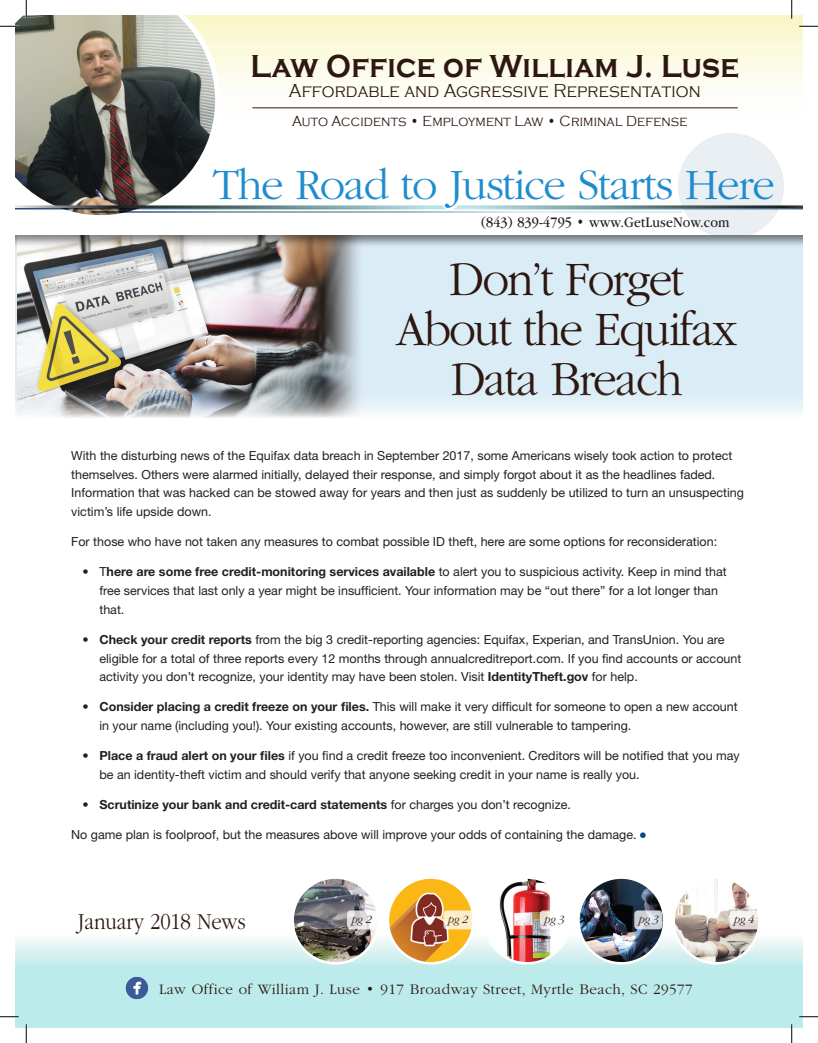
<style>
.page{position:relative;width:818px;height:1043px;background:#fff}
.page>*{position:absolute;margin:0;border:0;box-sizing:border-box;transform-origin:0 0}
.t1{font:300 50px/50px "ITC Garamond Std";letter-spacing:-.04em;color:#2d1710;text-align:center;scale:.95 1}
.t2{font:300 45px "ITC Garamond Std";letter-spacing:-.03em;color:#1f8dcd}
.t3{font:700 32.75px "Copperplate Gothic";letter-spacing:.01em;color:#2d1710;scale:.89 1}
.t4{font:300 23.75px "ITC Garamond Std";letter-spacing:-.01em;color:#2d1710;scale:.87 1}
.t5{font:300 19.25px "Copperplate Gothic";letter-spacing:.01em;color:#2d1710;scale:.89 1}
.t6{font:15.12px "ITC Garamond Std";letter-spacing:.01em;color:#231f20;scale:.88 1}
.t7{font:300 15px "ITC Garamond Std";letter-spacing:.03em;color:#2d1710}
.t8{font:300 15px "Copperplate Gothic";letter-spacing:.01em;color:#2d1710;scale:.89 1}
.t9{font:12.5px/18.8px "Helvetica Neue LT Std";color:#231f20}
.t10{font:700 12.5px "Helvetica Neue LT Std";color:#231f20}
.t11{font:italic 300 11.5px "ITC Garamond Std";letter-spacing:.01em;color:#2d1710}
.s1{font-weight:700}
.s2{font-weight:400}
</style>
<div class="page">
<div style="left:15px;top:15px;width:787px;height:103px;background:linear-gradient(to bottom,#f9f6c7,#fff)"></div>
<div style="left:678px;top:134px;width:105px;height:104px;background:#eaeff4;border-radius:50%"></div>
<img style="left:15px;top:15px;width:205px;height:201px">
<svg style="left:15px;top:205px;width:787px;height:8px"></svg>
<div style="left:15px;top:235px;width:787px;height:190px;background:#231f20;opacity:.57"></div>
<svg style="left:15px;top:939px;width:787px;height:89px;background:#c2ecec"></svg>
<svg style="left:640px;top:832px;width:5px;height:6px"></svg>
<svg style="left:15px;top:384px;width:787px;height:41px"></svg>
<img style="left:292px;top:877px;width:86px;height:86px;border-radius:43px">
<div style="left:291px;top:876px;width:88px;height:88px;border:2px solid #fff;border-radius:50%"></div>
<svg style="left:347px;top:910px;width:32px;height:19px"></svg>
<img style="left:578px;top:877px;width:86px;height:86px;border-radius:43px">
<div style="left:577px;top:876px;width:88px;height:88px;border:2px solid #fff;border-radius:50%"></div>
<svg style="left:634px;top:910px;width:28px;height:19px"></svg>
<img style="left:484px;top:877px;width:86px;height:86px;border-radius:43px">
<div style="left:483px;top:876px;width:88px;height:88px;border:2px solid #fff;border-radius:50%"></div>
<svg style="left:540px;top:910px;width:31px;height:19px"></svg>
<img style="left:388px;top:877px;width:85px;height:86px;border-radius:43px">
<div style="left:386px;top:876px;width:89px;height:88px;border:2px solid #fff;border-radius:50%"></div>
<svg style="left:443px;top:910px;width:32px;height:19px"></svg>
<img style="left:673px;top:877px;width:86px;height:86px;border-radius:43px">
<div style="left:672px;top:876px;width:88px;height:88px;border:2px solid #fff;border-radius:50%"></div>
<svg style="left:729px;top:910px;width:31px;height:19px"></svg>
<hr style="left:252px;top:107px;width:485px;height:1px;background:#2d1710">
<img style="left:125px;top:976px;width:23px;height:23px">
<svg style="left:0;top:25px;width:19px;height:2px"></svg>
<svg style="left:799px;top:25px;width:19px;height:2px"></svg>
<svg style="left:0;top:1015px;width:19px;height:2px"></svg>
<svg style="left:799px;top:1015px;width:19px;height:2px"></svg>
<svg style="left:25px;top:0;width:2px;height:19px"></svg>
<svg style="left:25px;top:1024px;width:2px;height:18px"></svg>
<svg style="left:790px;top:0;width:2px;height:19px"></svg>
<svg style="left:790px;top:1024px;width:2px;height:18px"></svg>
<h3 class="t3" style="left:250px;top:48px;width:550px">Law Office of William J. Luse</h3>
<h3 class="t5" style="left:289px;top:80px;width:464px">Affordable and Aggressive Representation</h3>
<p class="t8" style="left:292px;top:113px;width:445px">Auto Accidents • Employment Law • Criminal Defense</p>
<h2 class="t2" style="left:213px;top:161px;width:563px">The Road to Justice Starts Here</h2>
<p class="t6" style="left:481px;top:214px;width:283px">(843) 839-4795 • www.GetLuseNow.com</p>
<h1 class="t1" style="left:396px;top:255px;width:361px">Don’t Forget<br>About the Equifax<br>Data Breach</h1>
<p class="t9" style="left:71px;top:446px;width:674px">With the disturbing news of the Equifax data breach in September 2017, some Americans wisely took action to protect themselves. Others were alarmed initially, delayed their response, and simply forgot about it as the headlines faded.<br>Information that was hacked can be stowed away for years and then just as suddenly be utilized to turn an unsuspecting victim’s life upside down.</p>
<p class="t9" style="left:71px;top:532px;width:647px">For those who have not taken any measures to combat possible ID theft, here are some options for reconsideration:</p>
<p class="t9" style="left:99px;top:562px;width:628px;text-indent:-17px">• T<span class="s1">here are some free credit-monitoring services available</span> to alert you to suspicious activity. Keep in mind that free services that last only a year might be insuf cient. Your information may be “out there” for a lot longer than that.</p>
<p class="t9" style="left:99px;top:629px;width:643px;text-indent:-17px"><span class="s1">• Check your credit reports</span> from the big 3 credit-reporting agencies: Equifax, Experian, and TransUnion. You are eligible for a total of three reports every 12 months through annualcreditreport.com. If you nd accounts or account activity you don’t recognize, your identity may have been stolen. Visit <span class="s1">IdentityTheft.gov</span> for help.</p>
<p class="t9" style="left:99px;top:697px;width:639px;text-indent:-17px"><span class="s1">• Consider placing a credit freeze on your files.</span> This will make it very dif cult for someone to open a new account in your name (including you!). Your existing accounts, however, are still vulnerable to tampering.</p>
<p class="t9" style="left:99px;top:746px;width:642px;text-indent:-17px"><span class="s1">• Place a fraud alert on your files</span> if you nd a credit freeze too inconvenient. Creditors will be noti ed that you may be an identity-theft victim and should verify that anyone seeking credit in your name is really you.</p>
<p class="t10" style="left:82px;top:796px;width:490px">• Scrutinize your bank and credit-card statements <span class="s2">for charges you don’t recognize.</span></p>
<p class="t9" style="left:71px;top:824px;width:566px">No game plan is foolproof, but the measures above will improve your odds of containing the damage.</p>
<h3 class="t4" style="left:78px;top:908px;width:194px">January 2018 News</h3>
<p class="t11" style="left:352px;top:913px;width:21px">pg 2</p>
<p class="t11" style="left:448px;top:913px;width:21px">pg 2</p>
<p class="t11" style="left:544px;top:913px;width:21px">pg 3</p>
<p class="t11" style="left:639px;top:913px;width:21px">pg 3</p>
<p class="t11" style="left:734px;top:913px;width:21px">pg 4</p>
<p class="t7" style="left:159px;top:981px;width:535px">Law Office of William J. Luse • 917 Broadway Street, Myrtle Beach, SC 29577</p>
</div>
